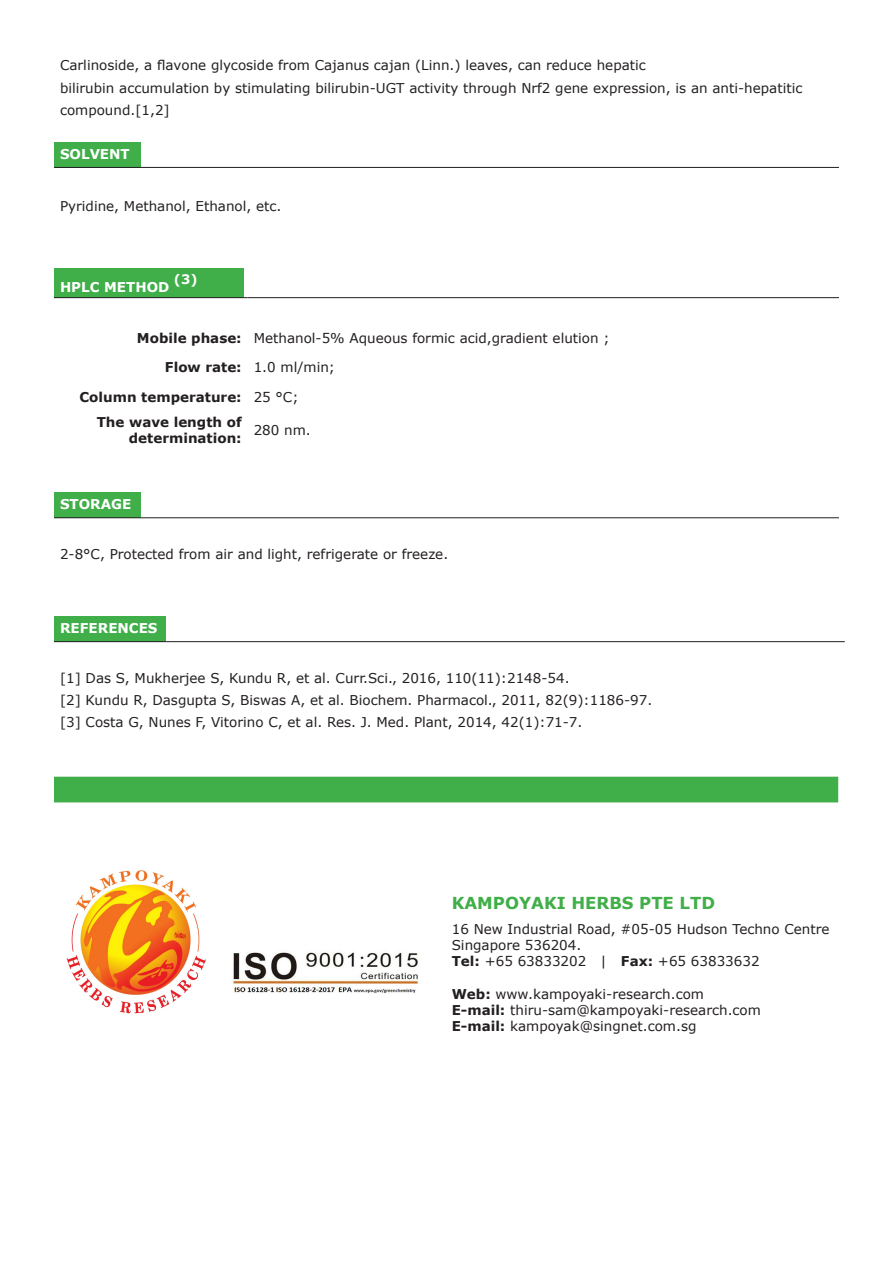
<style>
.page{position:relative;width:893px;height:1263px;background:#fff}
.page>*{position:absolute;margin:0;border:0;box-sizing:border-box;transform-origin:0 0}
.t1{font:700 16.5px "Verdana";color:#40ae49}
.t2{font:13.5px/22.2px "Verdana";color:#231f20}
.t3{font:700 13.5px/16.2px "Verdana";color:#231f20;text-align:right}
.t4{font:700 13.5px "Verdana";color:#fff}
.t5{font:700 13.05px "Verdana";color:#fff}
.s1{font-weight:700}
</style>
<div class="page">
<div style="left:54px;top:142px;width:86px;height:25px;background:#40ae49"></div>
<hr style="left:54px;top:167px;width:86px;height:1px;background:#231f20">
<hr style="left:140px;top:167px;width:699px;height:1px;background:#231f20">
<div style="left:54px;top:268px;width:189px;height:30px;background:#40ae49"></div>
<hr style="left:54px;top:297px;width:189px;height:1px;background:#231f20">
<hr style="left:248px;top:297px;width:591px;height:1px;background:#231f20">
<div style="left:54px;top:493px;width:86px;height:25px;background:#40ae49"></div>
<hr style="left:54px;top:517px;width:86px;height:1px;background:#231f20">
<hr style="left:140px;top:517px;width:699px;height:1px;background:#231f20">
<div style="left:54px;top:616px;width:112px;height:26px;background:#40ae49"></div>
<hr style="left:54px;top:641px;width:112px;height:1px;background:#231f20">
<hr style="left:166px;top:641px;width:679px;height:1px;background:#231f20">
<div style="left:54px;top:777px;width:784px;height:25px;background:#40ae49"></div>
<img style="left:66px;top:870px;width:140px;height:144px">
<img style="left:232px;top:952px;width:187px;height:41px">
<p class="t2" style="left:60px;top:55px;width:587px">Carlinoside, a flavone glycoside from Cajanus cajan (Linn.) leaves, can reduce hepatic</p>
<p class="t2" style="left:60px;top:77px;width:744px">bilirubin accumulation by stimulating bilirubin-UGT activity through Nrf2 gene expression, is an anti-hepatitic compound.[1,2]</p>
<p class="t4" style="left:60px;top:145px;width:71px">SOLVENT</p>
<p class="t2" style="left:60px;top:195px;width:223px">Pyridine, Methanol, Ethanol, etc.</p>
<p class="t4" style="left:60px;top:278px;width:111px">HPLC METHOD</p>
<p class="t5" style="left:174px;top:271px;width:25px">(3)</p>
<p class="t3" style="left:137px;top:330px;width:106px">Mobile phase:</p>
<p class="t2" style="left:254px;top:327px;width:357px">Methanol-5% Aqueous formic acid,gradient elution ;</p>
<p class="t3" style="left:165px;top:360px;width:78px">Flow rate:</p>
<p class="t2" style="left:254px;top:357px;width:83px">1.0 ml/min;</p>
<p class="t3" style="left:80px;top:389px;width:164px">Column temperature:</p>
<p class="t2" style="left:254px;top:386px;width:46px">25 °C;</p>
<p class="t3" style="left:97px;top:414px;width:146px">The wave length of determination:</p>
<p class="t2" style="left:254px;top:420px;width:59px">280 nm.</p>
<p class="t4" style="left:60px;top:495px;width:73px">STORAGE</p>
<p class="t2" style="left:60px;top:543px;width:390px">2-8°C, Protected from air and light, refrigerate or freeze.</p>
<p class="t4" style="left:60px;top:619px;width:99px">REFERENCES</p>
<p class="t2" style="left:60px;top:667px;width:511px">[1] Das S, Mukherjee S, Kundu R, et al. Curr.Sci., 2016, 110(11):2148-54.</p>
<p class="t2" style="left:60px;top:689px;width:594px">[2] Kundu R, Dasgupta S, Biswas A, et al. Biochem. Pharmacol., 2011, 82(9):1186-97.</p>
<p class="t2" style="left:60px;top:712px;width:524px">[3] Costa G, Nunes F, Vitorino C, et al. Res. J. Med. Plant, 2014, 42(1):71-7.</p>
<p class="t1" style="left:452px;top:892px;width:265px">KAMPOYAKI HERBS PTE LTD</p>
<p class="t2" style="left:452px;top:918px;width:379px">16 New Industrial Road, #05-05 Hudson Techno Centre</p>
<p class="t2" style="left:452px;top:934px;width:131px">Singapore 536204.</p>
<p class="t2" style="left:452px;top:950px;width:309px"><span class="s1">Tel:</span> +65 63833202 | <span class="s1">Fax:</span> +65 63833632</p>
<p class="t2" style="left:452px;top:983px;width:254px"><span class="s1">Web:</span> www.kampoyaki-research.com</p>
<p class="t2" style="left:452px;top:999px;width:311px"><span class="s1">E-mail:</span> thiru-sam@kampoyaki-research.com</p>
<p class="t2" style="left:452px;top:1015px;width:246px"><span class="s1">E-mail:</span> kampoyak@singnet.com.sg</p>
</div>
